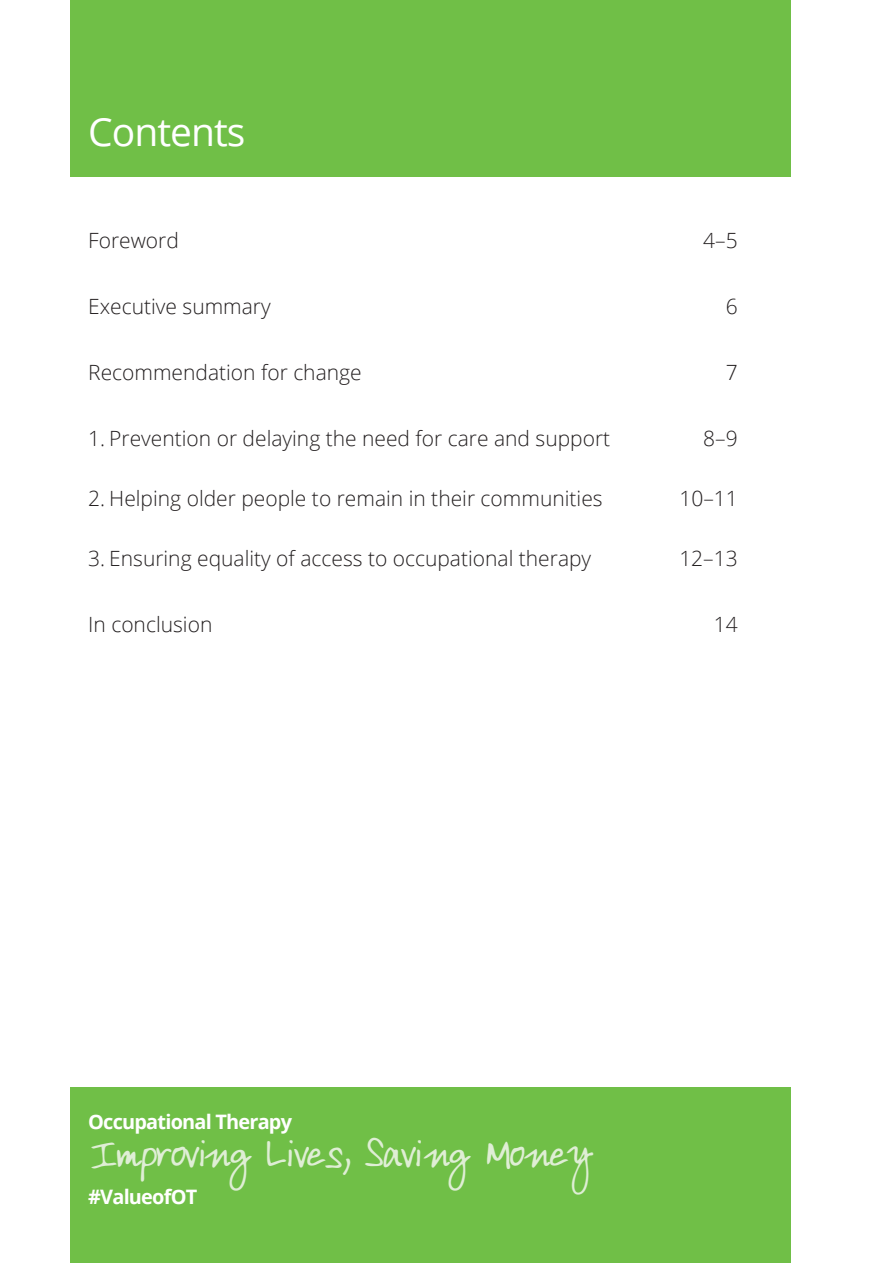
<style>
.page{position:relative;width:893px;height:1263px;background:#fff}
.page>*{position:absolute;margin:0;border:0;box-sizing:border-box;transform-origin:0 0}
.t1{font:42px "Ardleys Hand";letter-spacing:-.04em;color:#dfeed5}
.t2{font:39px "Open Sans";letter-spacing:-.025em;color:#fff}
.t3{font:300 21px "Open Sans";color:#231f20}
.t4{font:700 19.95px "Open Sans";letter-spacing:-.04em;color:#fff}
</style>
<div class="page">
<div style="left:70px;top:0;width:721px;height:176px;background:#70bf47"></div>
<div style="left:70px;top:1087px;width:721px;height:176px;background:#70bf47"></div>
<p class="t2" style="left:88px;top:105px;width:159px">Contents</p>
<p class="t3" style="left:88px;top:226px;width:92px">Foreword</p>
<p class="t3" style="left:703px;top:226px;width:36px">4–5</p>
<p class="t3" style="left:88px;top:292px;width:184px">Executive summary</p>
<p class="t3" style="left:726px;top:292px;width:13px">6</p>
<p class="t3" style="left:88px;top:358px;width:275px">Recommendation for change</p>
<p class="t3" style="left:726px;top:358px;width:13px">7</p>
<p class="t3" style="left:88px;top:424px;width:523px">1. Prevention or delaying the need for care and support</p>
<p class="t3" style="left:703px;top:424px;width:36px">8–9</p>
<p class="t3" style="left:88px;top:484px;width:516px">2. Helping older people to remain in their communities</p>
<p class="t3" style="left:679px;top:484px;width:60px">10–11</p>
<p class="t3" style="left:88px;top:544px;width:504px">3. Ensuring equality of access to occupational therapy</p>
<p class="t3" style="left:679px;top:544px;width:60px">12–13</p>
<p class="t3" style="left:88px;top:610px;width:126px">In conclusion</p>
<p class="t3" style="left:714px;top:610px;width:25px">14</p>
<p class="t4" style="left:88px;top:1107px;width:205px">Occupational Therapy</p>
<p class="t1" style="left:88px;top:1127px;width:507px">Improving Lives, Saving Money</p>
<p class="t4" style="left:88px;top:1183px;width:111px">#ValueofOT</p>
</div>
